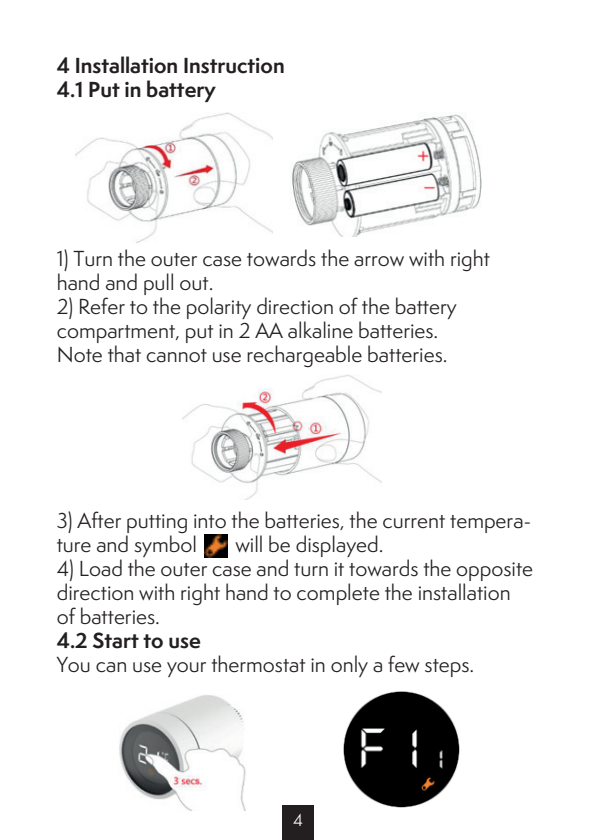
<style>
.page{position:relative;width:590px;height:840px;background:#fff}
.page>*{position:absolute;margin:0;border:0;box-sizing:border-box;transform-origin:0 0}
.t1{font:20px/24px "Semplicita Pro";color:#231f20}
.t2{font:700 20px/24px "Semplicita Pro";color:#231f20}
.t3{font:16px "Semplicita Pro";color:#fff}
</style>
<div class="page">
<div style="left:282px;top:805px;width:32px;height:34px;background:#231f20"></div>
<img style="left:76px;top:112px;width:196px;height:130px">
<img style="left:292px;top:114px;width:189px;height:122px">
<img style="left:183px;top:375px;width:198px;height:124px">
<img style="left:119px;top:695px;width:127px;height:115px">
<img style="left:344px;top:691px;width:115px;height:116px">
<img style="left:204px;top:534px;width:24px;height:23px">
<p class="t2" style="left:57px;top:53px;width:229px">4 Installation Instruction<br>4.1 Put in battery</p>
<p class="t1" style="left:57px;top:246px;width:434px">1) Turn the outer case towards the arrow with right hand and pull out.</p>
<p class="t1" style="left:57px;top:294px;width:401px">2) Refer to the polarity direction of the battery compartment, put in 2 AA alkaline batteries.<br>Note that cannot use rechargeable batteries.</p>
<p class="t1" style="left:57px;top:508px;width:476px">3) After putting into the batteries, the current tempera&shy;ture and symbol</p>
<p class="t1" style="left:235px;top:532px;width:150px">will be displayed.</p>
<p class="t1" style="left:57px;top:556px;width:478px">4) Load the outer case and turn it towards the opposite direction with right hand to complete the installation of batteries.</p>
<p class="t2" style="left:57px;top:628px;width:146px">4.2 Start to use</p>
<p class="t1" style="left:57px;top:652px;width:419px">You can use your thermostat in only a few steps.</p>
<p class="t3" style="left:293px;top:807px;width:11px">4</p>
</div>
